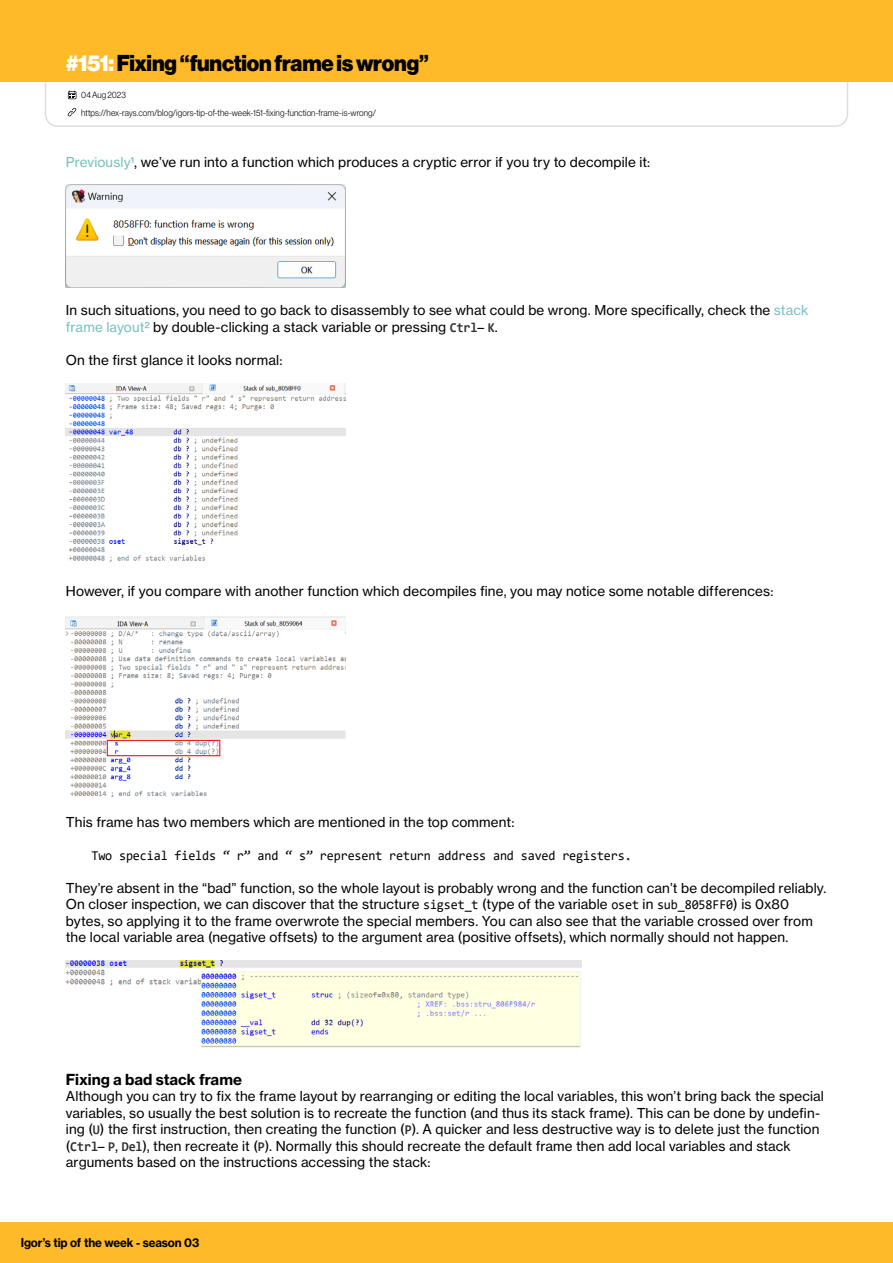
<style>
.page{position:relative;width:893px;height:1263px;background:#fff}
.page>*{position:absolute;margin:0;border:0;box-sizing:border-box;transform-origin:0 0}
.t1{font:22.5px "N Haas Grotesk DS Pro 95 Blk";letter-spacing:-.005em;color:#000;scale:.95 1}
.t2{font:15px "N Haas Grotesk TX Pro 75 Bd";letter-spacing:-.005em;color:#000}
.t3{font:13.5px/16.5px "N Haas Grotesk TX Pro 55 Rg";letter-spacing:.01em;color:#000}
.t4{font:13.5px "Consolas";letter-spacing:-.01em;color:#000;scale:.95 1}
.t5{font:12px "N Haas Grotesk TX Pro 75 Bd";letter-spacing:-.01em;color:#000;scale:.95 1}
.t6{font:9px "N Haas Grotesk DS Pro 45 Lt";letter-spacing:.01em;color:#000;scale:.95 1}
.s1{color:#fff}
.s2{color:#76c1bf}
.s3{font-family:"Consolas";font-weight:700;color:#303030}
.s4{font-family:"Consolas"}
</style>
<div class="page">
<div style="left:0;top:1222px;width:893px;height:41px;background:#ffba2a"></div>
<div style="left:45px;top:60px;width:803px;height:67px;border:2px solid #dedede;border-radius:12px"></div>
<div style="left:0;top:0;width:893px;height:82px;background:#ffba2a"></div>
<svg style="left:68px;top:108px;width:8px;height:9px"></svg>
<svg style="left:68px;top:91px;width:8px;height:8px"></svg>
<img style="left:66px;top:184px;width:279px;height:103px">
<img style="left:66px;top:383px;width:279px;height:179px">
<img style="left:66px;top:616px;width:279px;height:181px">
<img style="left:66px;top:960px;width:516px;height:88px">
<h1 class="t1" style="left:66px;top:50px;width:383px"><span class="s1">#151:</span> Fixing “function frame is wrong”</h1>
<p class="t6" style="left:81px;top:90px;width:49px">04 Aug 2023</p>
<p class="t6" style="left:81px;top:107px;width:312px">https://hex-rays.com/blog/igors-tip-of-the-week-151-fixing-function-frame-is-wrong/</p>
<p class="t3" style="left:66px;top:153px;width:586px"><span class="s2">Previously1</span>, we’ve run into a function which produces a cryptic error if you try to decompile it:</p>
<p class="t3" style="left:66px;top:302px;width:744px">In such situations, you need to go back to disassembly to see what could be wrong. More specifically, check the <span class="s2">stack frame layout2</span> by double-clicking a stack variable or pressing <span class="s3">Ctrl</span>– <span class="s3">K</span>.</p>
<p class="t3" style="left:66px;top:351px;width:218px">On the first glance it looks normal:</p>
<p class="t3" style="left:66px;top:582px;width:709px">However, if you compare with another function which decompiles fine, you may notice some notable differences:</p>
<p class="t3" style="left:66px;top:813px;width:450px">This frame has two members which are mentioned in the top comment:</p>
<p class="t4" style="left:91px;top:846px;width:570px">Two special fields “ r” and “ s” represent return address and saved registers.</p>
<p class="t3" style="left:66px;top:879px;width:762px">They’re absent in the “bad” function, so the whole layout is probably wrong and the function can’t be decompiled reliably.<br>On closer inspection, we can discover that the structure <span class="s4">sigset_t</span> (type of the variable <span class="s4">oset</span> in <span class="s4">sub_8058FF0</span>) is 0x80 bytes, so applying it to the frame overwrote the special members. You can also see that the variable crossed over from the local variable area (negative offsets) to the argument area (positive offsets), which normally should not happen.</p>
<p class="t2" style="left:66px;top:1070px;width:178px">Fixing a bad stack frame</p>
<p class="t3" style="left:66px;top:1088px;width:759px">Although you can try to fix the frame layout by rearranging or editing the local variables, this won’t bring back the special variables, so usually the best solution is to recreate the function (and thus its stack frame). This can be done by undefin&shy;ing (<span class="s3">U</span>) the first instruction, then creating the function (<span class="s3">P</span>). A quicker and less destructive way is to delete just the function (<span class="s3">Ctrl</span>– <span class="s3">P</span>, <span class="s3">Del</span>), then recreate it (<span class="s3">P</span>). Normally this should recreate the default frame then add local variables and stack arguments based on the instructions accessing the stack:</p>
<p class="t5" style="left:21px;top:1235px;width:189px">Igor’s tip of the week - season 03</p>
</div>
